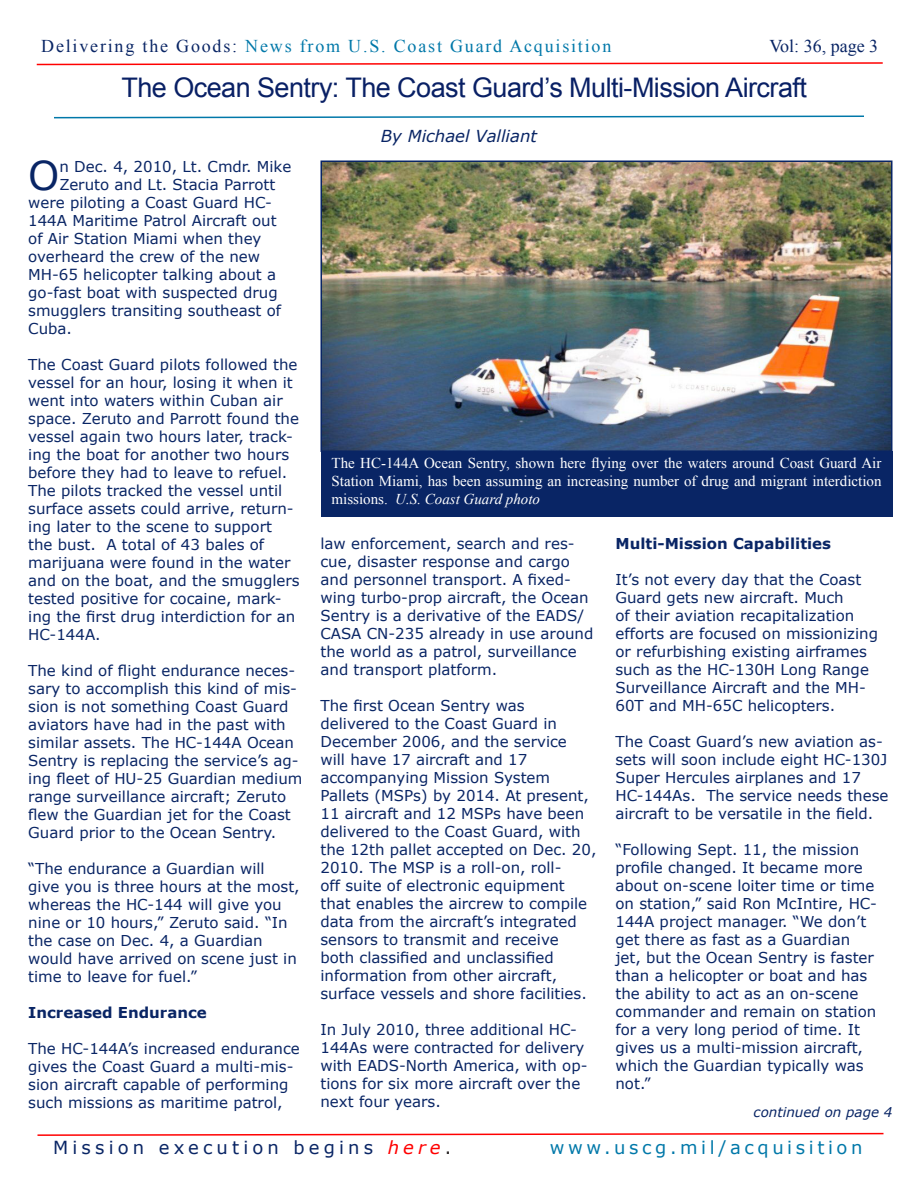
<style>
.page{position:relative;width:918px;height:1188px;background:#fff}
.page>*{position:absolute;margin:0;border:0;box-sizing:border-box;transform-origin:0 0}
.t1{font:39.75px "Verdana";color:#092565}
.t2{font:27px "Arial";letter-spacing:-.02em;color:#092065}
.t3{font:18px "Times New Roman";letter-spacing:.1em;color:#0078a9}
.t4{font:18px "Verdana";letter-spacing:.23em;color:#092565}
.t5{font:18px "Verdana";letter-spacing:.2em;color:#0078a9}
.t6{font:18px "Times New Roman";color:#092565}
.t7{font:italic 16.5px "Verdana";color:#092565}
.t8{font:15px/18px "Verdana";color:#092565}
.t9{font:15px/18px "Times New Roman";color:#fff;text-align:justify}
.t10{font:700 15px "Verdana";color:#092565}
.t11{font:italic 13.5px "Verdana";color:#092565}
.s1{color:#092565}
.s2{font-style:italic}
.s3{font-style:italic;color:#f00}
.s4{color:#231f20}
</style>
<div class="page">
<svg style="left:36px;top:62px;width:847px;height:4px"></svg>
<svg style="left:37px;top:1132px;width:847px;height:4px"></svg>
<div style="left:321px;top:452px;width:571px;height:65px;background:#092565"></div>
<svg style="left:54px;top:115px;width:810px;height:4px"></svg>
<img style="left:324px;top:163px;width:565px;height:286px">
<div style="left:321px;top:160px;width:571px;height:292px;border:2px solid #092565"></div>
<p class="t3" style="left:41px;top:34px;width:572px"><span class="s1">Delivering the Goods:</span> News from U.S. Coast Guard Acquisition</p>
<p class="t6" style="left:770px;top:34px;width:110px">Vol: 36, page 3</p>
<p class="t2" style="left:122px;top:70px;width:687px">The Ocean Sentry: The Coast Guard’s Multi-Mission Aircraft</p>
<p class="t1" style="left:28px;top:150px;width:33px">O</p>
<p class="t8" style="left:60px;top:158px;width:233px">n Dec. 4, 2010, Lt. Cmdr. Mike</p>
<p class="t8" style="left:60px;top:176px;width:217px">Zeruto and Lt. Stacia Parrott</p>
<p class="t8" style="left:28px;top:194px;width:245px">were piloting a Coast Guard HC-</p>
<p class="t8" style="left:28px;top:212px;width:250px">144A Maritime Patrol Aircraft out</p>
<p class="t8" style="left:28px;top:230px;width:235px">of Air Station Miami when they</p>
<p class="t8" style="left:28px;top:248px;width:233px">overheard the crew of the new</p>
<p class="t8" style="left:28px;top:266px;width:249px">MH-65 helicopter talking about a</p>
<p class="t8" style="left:28px;top:284px;width:251px">go-fast boat with suspected drug</p>
<p class="t8" style="left:28px;top:302px;width:254px">smugglers transiting southeast of</p>
<p class="t8" style="left:28px;top:320px;width:45px">Cuba.</p>
<p class="t8" style="left:28px;top:356px;width:273px">The Coast Guard pilots followed the vessel for an hour, losing it when it went into waters within Cuban air space. Zeruto and Parrott found the vessel again two hours later, track&shy;ing the boat for another two hours before they had to leave to refuel.<br>The pilots tracked the vessel until surface assets could arrive, return&shy;ing later to the scene to support the bust. A total of 43 bales of marijuana were found in the water and on the boat, and the smugglers tested positive for cocaine, mark&shy;ing the first drug interdiction for an<br>HC-144A.</p>
<p class="t8" style="left:28px;top:662px;width:276px">The kind of flight endurance neces&shy;sary to accomplish this kind of mis&shy;sion is not something Coast Guard aviators have had in the past with similar assets. The HC-144A Ocean Sentry is replacing the service’s ag&shy;ing fleet of HU-25 Guardian medium range surveillance aircraft; Zeruto flew the Guardian jet for the Coast Guard prior to the Ocean Sentry.</p>
<p class="t8" style="left:28px;top:860px;width:273px">“The endurance a Guardian will<br>give you is three hours at the most, whereas the HC-144 will give you nine or 10 hours,” Zeruto said. “In the case on Dec. 4, a Guardian would have arrived on scene just in time to leave for fuel.”</p>
<p class="t10" style="left:28px;top:1003px;width:180px">Increased Endurance</p>
<p class="t8" style="left:28px;top:1040px;width:273px">The HC-144A’s increased endurance gives the Coast Guard a multi-mis&shy;sion aircraft capable of performing such missions as maritime patrol,</p>
<p class="t7" style="left:381px;top:125px;width:158px">By Michael Valliant</p>
<p class="t9" style="left:332px;top:454px;width:552px">The HC-144A Ocean Sentry, shown here flying over the waters around Coast Guard Air Station Miami, has been assuming an increasing number of drug and migrant interdiction missions. <span class="s2">U.S. Coast Guard photo</span></p>
<p class="t8" style="left:321px;top:535px;width:274px">law enforcement, search and res&shy;cue, disaster response and cargo and personnel transport. A fixed&shy;wing turbo-prop aircraft, the Ocean Sentry is a derivative of the EADS/ CASA CN-235 already in use around the world as a patrol, surveillance and transport platform.</p>
<p class="t8" style="left:321px;top:697px;width:277px">The first Ocean Sentry was delivered to the Coast Guard in<br>December 2006, and the service<br>will have 17 aircraft and 17 accompanying Mission System<br>Pallets (MSPs) by 2014. At present,<br>11 aircraft and 12 MSPs have been delivered to the Coast Guard, with the 12th pallet accepted on Dec. 20,<br>2010. The MSP is a roll-on, roll-<br>off suite of electronic equipment that enables the aircrew to compile data from the aircraft’s integrated sensors to transmit and receive<br>both classified and unclassified information from other aircraft, surface vessels and shore facilities.</p>
<p class="t8" style="left:321px;top:1021px;width:269px">In July 2010, three additional HC-<br>144As were contracted for delivery with EADS-North America, with op&shy;tions for six more aircraft over the next four years.</p>
<p class="t10" style="left:615px;top:534px;width:217px">Multi-Mission Capabilities</p>
<p class="t8" style="left:616px;top:571px;width:264px">It’s not every day that the Coast<br>Guard gets new aircraft. Much<br>of their aviation recapitalization efforts are focused on missionizing or refurbishing existing airframes such as the HC-130H Long Range<br>Surveillance Aircraft and the MH-<br>60T and MH-65C helicopters.</p>
<p class="t8" style="left:616px;top:733px;width:274px">The Coast Guard’s new aviation as&shy;sets will soon include eight HC-130J Super Hercules airplanes and 17<br>HC-144As. The service needs these aircraft to be versatile in the field.</p>
<p class="t8" style="left:616px;top:841px;width:263px">“Following Sept. 11, the mission profile changed. It became more about on-scene loiter time or time on station,” said Ron McIntire, HC-<br>144A project manager. “We don’t get there as fast as a Guardian jet, but the Ocean Sentry is faster than a helicopter or boat and has the ability to act as an on-scene commander and remain on station for a very long period of time. It gives us a multi-mission aircraft, which the Guardian typically was not.”</p>
<p class="t11" style="left:754px;top:1104px;width:140px">continued on page 4</p>
<p class="t4" style="left:53px;top:1136px;width:400px">Mission execution begins <span class="s3">here</span><span class="s4">.</span></p>
<p class="t5" style="left:550px;top:1136px;width:314px">www.uscg.mil/acquisition</p>
</div>
